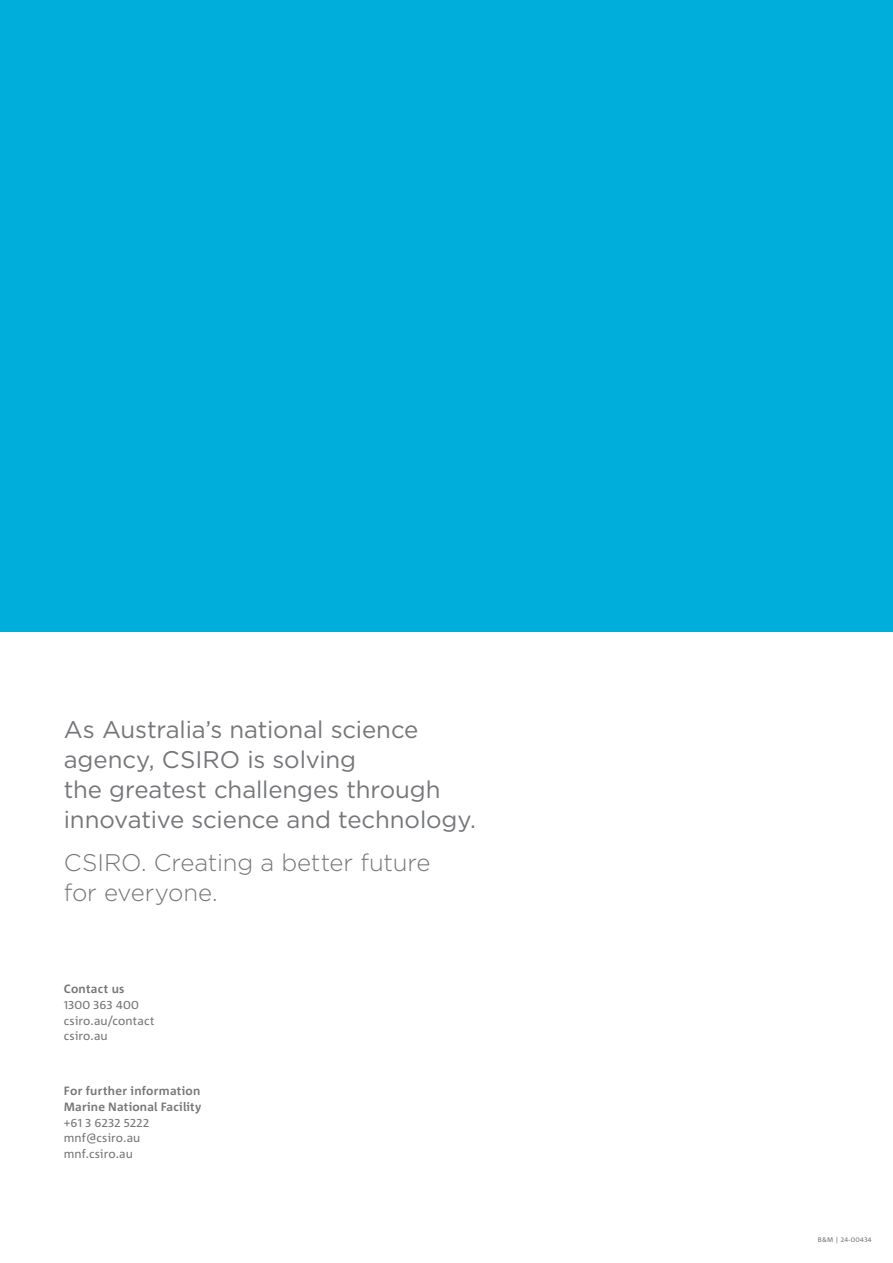
<style>
.page{position:relative;width:893px;height:1263px;background:#fff}
.page>*{position:absolute;margin:0;border:0;box-sizing:border-box;transform-origin:0 0}
.Back_Cov__Copy{font:24px/30px "Gotham";letter-spacing:-.005em;color:#757679}
.Back_Cov__Copy-2{font:300 24px/30px "Gotham";letter-spacing:-.005em;color:#757679}
.Back_Cov__Copy-3{font:12px/15.8px "Corpid C1";letter-spacing:.01em;color:#757679}
.Back_Cov__Heading{font:700 12px "Corpid C1";letter-spacing:.025em;color:#757679}
.t1{font:6.75px "Corpid C1";color:#757679}
.s1{font-weight:700}
</style>
<div class="page">
<div style="left:0;top:0;width:893px;height:631px;background:#00aedc"></div>
<p class="Back_Cov__Copy" style="left:64px;top:714px;width:414px">As Australia’s national science agency, CSIRO is solving<br>the greatest challenges through innovative science and technology.</p>
<p class="Back_Cov__Copy-2" style="left:64px;top:846px;width:368px">CSIRO. Creating a better future for everyone.</p>
<p class="Back_Cov__Heading" style="left:64px;top:981px;width:62px">Contact us</p>
<p class="Back_Cov__Copy-3" style="left:64px;top:996px;width:92px">1300 363 400 csiro.au/contact csiro.au</p>
<p class="Back_Cov__Heading" style="left:64px;top:1083px;width:138px">For further information</p>
<p class="Back_Cov__Copy-3" style="left:64px;top:1098px;width:139px"><span class="s1">Marine National Facility </span>+61 3 6232 5222 mnf@csiro.au mnf.csiro.au</p>
<p class="t1" style="left:818px;top:1235px;width:55px">B&amp;M | 24-00434</p>
</div>
